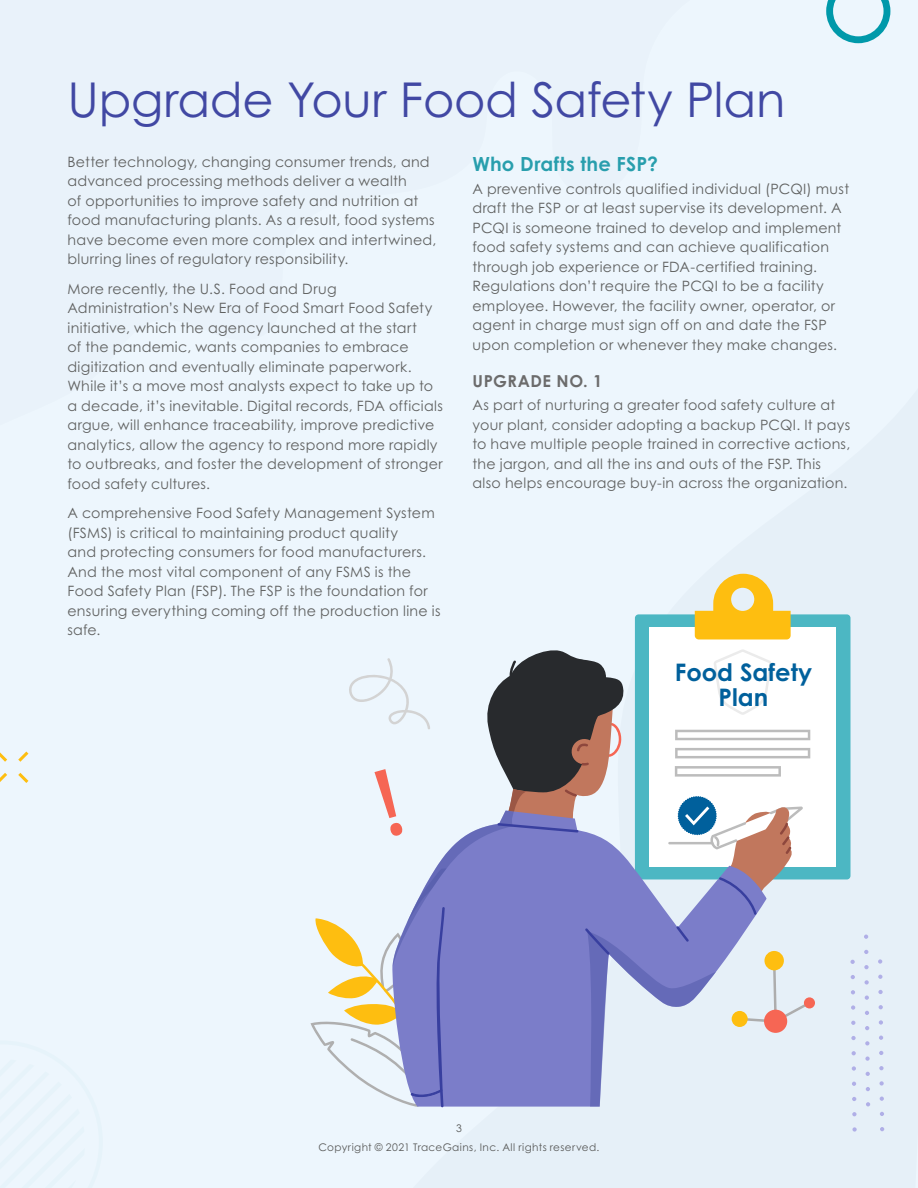
<style>
.page{position:relative;width:918px;height:1188px;background:#edf6fd}
.page>*{position:absolute;margin:0;border:0;box-sizing:border-box;transform-origin:0 0}
.t1{font:48px "Century Gothic";letter-spacing:-.005em;color:#383f9f}
.t2{font:700 24.15px/24.8px "Century Gothic";color:#00609c;text-align:center}
.t3{font:700 19.5px "Century Gothic";letter-spacing:.01em;color:#1e9aa9}
.t4{font:700 16.5px "Century Gothic";letter-spacing:.03em;color:#656464}
.t5{font:14.25px/19.5px "Century Gothic";letter-spacing:.02em;color:#595a59}
.t6{font:10.5px "Century Gothic";letter-spacing:.035em;color:#595a59}
</style>
<div class="page">
<div style="left:635px;top:614px;width:215px;height:265px;background:#4cb7c3;border-radius:4px"></div>
<div style="left:649px;top:627px;width:187px;height:240px;background:#fff"></div>
<svg style="left:695px;top:574px;width:96px;height:65px"></svg>
<div style="left:804px;top:997px;width:11px;height:11px;background:#f66654;border-radius:50%"></div>
<svg style="left:311px;top:648px;width:500px;height:459px"></svg>
<svg style="left:18px;top:752px;width:10px;height:10px"></svg>
<svg style="left:0;top:773px;width:7px;height:9px"></svg>
<svg style="left:0;top:752px;width:7px;height:10px"></svg>
<svg style="left:18px;top:773px;width:10px;height:10px"></svg>
<svg style="left:826px;top:0;width:64px;height:43px"></svg>
<svg style="left:878px;top:959px;width:4px;height:5px"></svg>
<svg style="left:878px;top:975px;width:5px;height:4px"></svg>
<svg style="left:878px;top:990px;width:5px;height:4px"></svg>
<svg style="left:879px;top:1005px;width:4px;height:4px"></svg>
<svg style="left:879px;top:1020px;width:4px;height:5px"></svg>
<svg style="left:879px;top:1036px;width:4px;height:4px"></svg>
<svg style="left:879px;top:1051px;width:4px;height:4px"></svg>
<svg style="left:879px;top:1066px;width:5px;height:4px"></svg>
<svg style="left:879px;top:1081px;width:5px;height:5px"></svg>
<svg style="left:880px;top:1097px;width:4px;height:4px"></svg>
<svg style="left:880px;top:1112px;width:4px;height:4px"></svg>
<svg style="left:880px;top:1127px;width:4px;height:4px"></svg>
<svg style="left:850px;top:960px;width:5px;height:4px"></svg>
<svg style="left:851px;top:975px;width:4px;height:4px"></svg>
<svg style="left:851px;top:990px;width:4px;height:4px"></svg>
<svg style="left:851px;top:1005px;width:4px;height:5px"></svg>
<svg style="left:851px;top:1021px;width:4px;height:4px"></svg>
<svg style="left:851px;top:1036px;width:5px;height:4px"></svg>
<svg style="left:852px;top:1051px;width:4px;height:4px"></svg>
<svg style="left:852px;top:1066px;width:4px;height:5px"></svg>
<svg style="left:852px;top:1082px;width:4px;height:4px"></svg>
<svg style="left:852px;top:1097px;width:4px;height:4px"></svg>
<svg style="left:852px;top:1112px;width:5px;height:4px"></svg>
<svg style="left:852px;top:1127px;width:5px;height:5px"></svg>
<svg style="left:864px;top:935px;width:4px;height:4px"></svg>
<svg style="left:864px;top:950px;width:4px;height:4px"></svg>
<svg style="left:864px;top:965px;width:5px;height:4px"></svg>
<svg style="left:865px;top:980px;width:4px;height:5px"></svg>
<svg style="left:865px;top:996px;width:4px;height:4px"></svg>
<svg style="left:865px;top:1011px;width:4px;height:4px"></svg>
<svg style="left:865px;top:1026px;width:4px;height:4px"></svg>
<svg style="left:865px;top:1041px;width:4px;height:5px"></svg>
<svg style="left:865px;top:1056px;width:5px;height:5px"></svg>
<svg style="left:866px;top:1072px;width:4px;height:4px"></svg>
<svg style="left:866px;top:1087px;width:4px;height:4px"></svg>
<svg style="left:866px;top:1102px;width:4px;height:4px"></svg>
<h1 class="t1" style="left:68px;top:70px;width:720px">Upgrade Your Food Safety Plan</h1>
<p class="t5" style="left:68px;top:152px;width:370px">Better technology, changing consumer trends, and advanced processing methods deliver a wealth<br>of opportunities to improve safety and nutrition at food manufacturing plants. As a result, food systems have become even more complex and intertwined, blurring lines of regulatory responsibility.</p>
<p class="t5" style="left:68px;top:279px;width:377px">More recently, the U.S. Food and Drug Administration’s New Era of Food Smart Food Safety initiative, which the agency launched at the start<br>of the pandemic, wants companies to embrace digitization and eventually eliminate paperwork.<br>While it’s a move most analysts expect to take up to a decade, it’s inevitable. Digital records, FDA officials argue, will enhance traceability, improve predictive analytics, allow the agency to respond more rapidly to outbreaks, and foster the development of stronger food safety cultures.</p>
<p class="t5" style="left:68px;top:503px;width:375px">A comprehensive Food Safety Management System (FSMS) is critical to maintaining product quality<br>and protecting consumers for food manufacturers.<br>And the most vital component of any FSMS is the Food Safety Plan (FSP). The FSP is the foundation for ensuring everything coming off the production line is safe.</p>
<h3 class="t3" style="left:472px;top:152px;width:187px">Who Drafts the FSP?</h3>
<p class="t5" style="left:472px;top:179px;width:378px">A preventive controls qualified individual (PCQI) must draft the FSP or at least supervise its development. A PCQI is someone trained to develop and implement food safety systems and can achieve qualification through job experience or FDA-certified training.<br>Regulations don’t require the PCQI to be a facility employee. However, the facility owner, operator, or agent in charge must sign off on and date the FSP upon completion or whenever they make changes.</p>
<p class="t4" style="left:472px;top:371px;width:132px">UPGRADE NO. 1</p>
<p class="t5" style="left:472px;top:395px;width:379px">As part of nurturing a greater food safety culture at your plant, consider adopting a backup PCQI. It pays to have multiple people trained in corrective actions, the jargon, and all the ins and outs of the FSP. This also helps encourage buy-in across the organization.</p>
<p class="t2" style="left:675px;top:659px;width:139px">Food Safety<br>Plan</p>
<p class="t6" style="left:456px;top:1121px;width:7px">3</p>
<p class="t6" style="left:319px;top:1141px;width:282px">Copyright © 2021 TraceGains, Inc. All rights reserved.</p>
</div>
